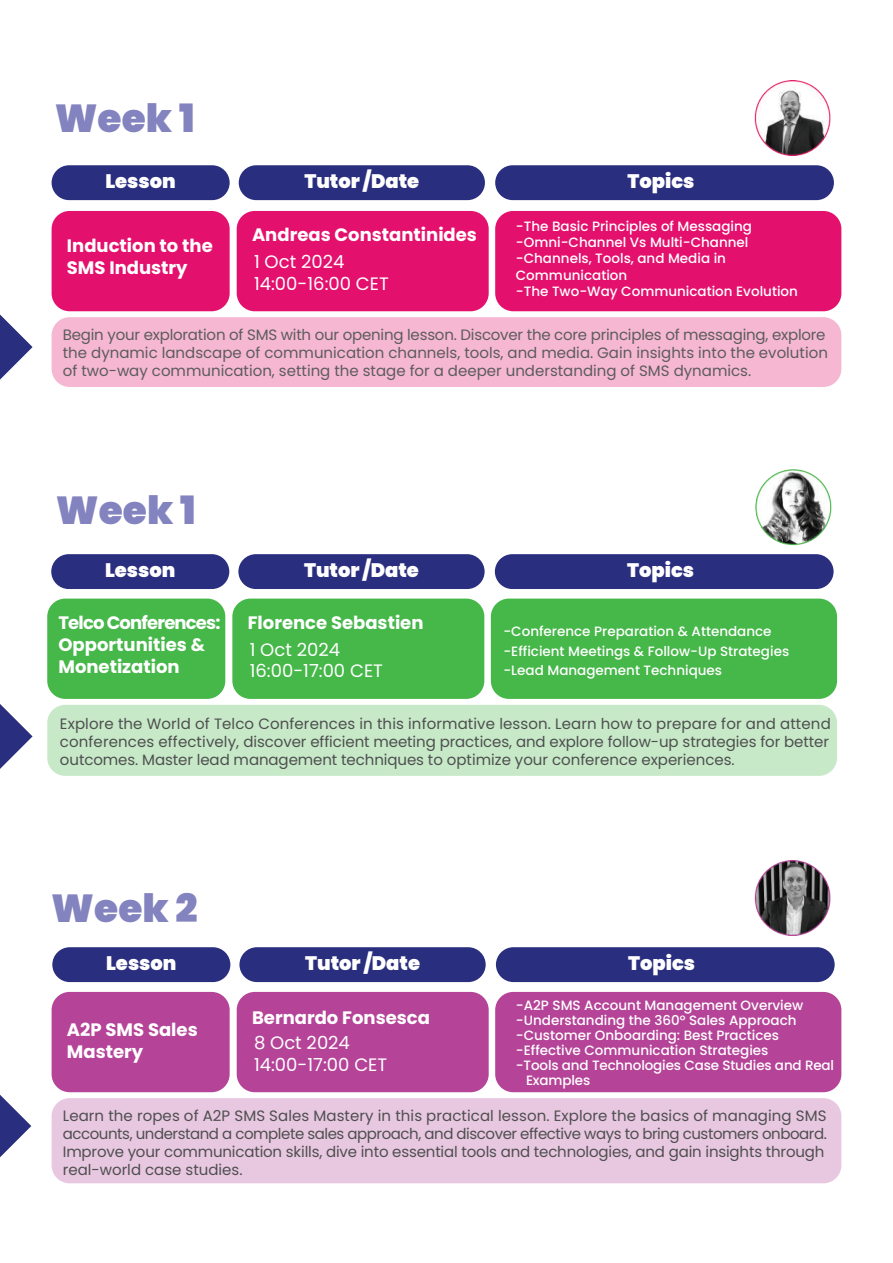
<style>
.page{position:relative;width:893px;height:1263px;background:#fff}
.page>*{position:absolute;margin:0;border:0;box-sizing:border-box;transform-origin:0 0}
.t1{font:900 39px "Poppins";color:#8383bf}
.t2{font:900 19.5px "Poppins";color:#fff}
.t3{font:700 18px/21.6px "Poppins";color:#fff}
.t4{font:18px/21.6px "Poppins";color:#fff}
.t5{font:15px/18px "Poppins";letter-spacing:-.005em;color:#4e4f4f}
.t6{font:15px/18px "Poppins";color:#5c5c5c}
.t7{font:500 13.5px/16.2px "Poppins";color:#fff}
</style>
<div class="page">
<img style="left:754px;top:80px;width:80px;height:98px">
<img style="left:754px;top:860px;width:77px;height:76px">
<div style="left:52px;top:211px;width:178px;height:100px;background:#e4106d;border-radius:18px"></div>
<div style="left:52px;top:317px;width:789px;height:70px;background:#f6b7d3;border-radius:18px"></div>
<div style="left:237px;top:211px;width:252px;height:100px;background:#e4106d;border-radius:18px"></div>
<div style="left:495px;top:211px;width:346px;height:100px;background:#e4106d;border-radius:18px"></div>
<div style="left:52px;top:165px;width:178px;height:35px;background:#2a2e7f;border-radius:17px"></div>
<div style="left:239px;top:165px;width:246px;height:35px;background:#2a2e7f;border-radius:17px"></div>
<div style="left:495px;top:165px;width:339px;height:35px;background:#2a2e7f;border-radius:17px"></div>
<svg style="left:0;top:314px;width:33px;height:66px"></svg>
<svg style="left:0;top:704px;width:33px;height:65px"></svg>
<svg style="left:0;top:1095px;width:31px;height:63px"></svg>
<div style="left:51px;top:554px;width:178px;height:35px;background:#2a2e7f;border-radius:17px"></div>
<div style="left:238px;top:554px;width:247px;height:35px;background:#2a2e7f;border-radius:17px"></div>
<div style="left:495px;top:554px;width:339px;height:35px;background:#2a2e7f;border-radius:17px"></div>
<div style="left:52px;top:947px;width:178px;height:35px;background:#2a2e7f;border-radius:17px"></div>
<div style="left:239px;top:947px;width:247px;height:35px;background:#2a2e7f;border-radius:17px"></div>
<div style="left:496px;top:947px;width:339px;height:35px;background:#2a2e7f;border-radius:17px"></div>
<div style="left:52px;top:992px;width:178px;height:100px;background:#b54499;border-radius:18px"></div>
<div style="left:52px;top:1098px;width:789px;height:85px;background:#e8c7e0;border-radius:18px"></div>
<div style="left:237px;top:992px;width:252px;height:100px;background:#b54499;border-radius:18px"></div>
<div style="left:495px;top:992px;width:346px;height:100px;background:#b54499;border-radius:18px"></div>
<div style="left:47px;top:599px;width:178px;height:100px;background:#46b749;border-radius:18px"></div>
<div style="left:47px;top:705px;width:790px;height:71px;background:#c7e9c8;border-radius:18px"></div>
<div style="left:232px;top:599px;width:252px;height:100px;background:#46b749;border-radius:18px"></div>
<div style="left:491px;top:599px;width:346px;height:100px;background:#46b749;border-radius:18px"></div>
<img style="left:611px;top:469px;width:223px;height:120px">
<h1 class="t1" style="left:55px;top:96px;width:141px">Week 1</h1>
<h2 class="t2" style="left:105px;top:170px;width:72px">Lesson</h2>
<h2 class="t2" style="left:304px;top:170px;width:116px">Tutor /Date</h2>
<h2 class="t2" style="left:627px;top:170px;width:69px">Topics</h2>
<p class="t7" style="left:516px;top:218px;width:284px">-The Basic Principles of Messaging -Omni-Channel Vs Multi-Channel -Channels, Tools, and Media in<br>Communication<br>-The Two-Way Communication Evolution</p>
<p class="t6" style="left:63px;top:325px;width:767px">Begin your exploration of SMS with our opening lesson. Discover the core principles of messaging, explore the dynamic landscape of communication channels, tools, and media. Gain insights into the evolution of two-way communication, setting the stage for a deeper understanding of SMS dynamics.</p>
<p class="t3" style="left:252px;top:224px;width:226px">Andreas Constantinides</p>
<p class="t4" style="left:254px;top:251px;width:136px">1 Oct 2024<br>14:00-16:00 CET</p>
<p class="t3" style="left:67px;top:235px;width:147px">Induction to the<br>SMS Industry</p>
<h1 class="t1" style="left:56px;top:487px;width:141px">Week 1</h1>
<h2 class="t2" style="left:105px;top:559px;width:72px">Lesson</h2>
<h2 class="t2" style="left:304px;top:559px;width:116px">Tutor /Date</h2>
<h2 class="t2" style="left:627px;top:559px;width:69px">Topics</h2>
<p class="t3" style="left:58px;top:612px;width:164px">Telco Conferences:<br>Opportunities &amp;<br>Monetization</p>
<p class="t3" style="left:248px;top:612px;width:177px">Florence Sebastien</p>
<p class="t7" style="left:503px;top:622px;width:287px;line-height:19.5px">-Conference Preparation &amp; Attendance -Efficient Meetings &amp; Follow-Up Strategies -Lead Management Techniques</p>
<p class="t5" style="left:60px;top:714px;width:772px">Explore the World of Telco Conferences in this informative lesson. Learn how to prepare for and attend conferences effectively, discover efficient meeting practices, and explore follow-up strategies for better outcomes. Master lead management techniques to optimize your conference experiences.</p>
<p class="t4" style="left:250px;top:639px;width:135px">1 Oct 2024<br>16:00-17:00 CET</p>
<h1 class="t1" style="left:51px;top:885px;width:148px">Week 2</h1>
<h2 class="t2" style="left:106px;top:952px;width:72px">Lesson</h2>
<h2 class="t2" style="left:305px;top:952px;width:116px">Tutor /Date</h2>
<h2 class="t2" style="left:628px;top:952px;width:69px">Topics</h2>
<p class="t7" style="left:516px;top:997px;width:289px">-A2P SMS Account Management Overview</p>
<p class="t7" style="left:516px;top:1012px;width:282px">-Understanding the 360° Sales Approach</p>
<p class="t7" style="left:516px;top:1027px;width:265px">-Customer Onboarding: Best Practices</p>
<p class="t7" style="left:516px;top:1042px;width:254px">-Effective Communication Strategies</p>
<p class="t7" style="left:516px;top:1057px;width:320px">-Tools and Technologies Case Studies and Real</p>
<p class="t7" style="left:526px;top:1072px;width:66px">Examples</p>
<p class="t5" style="left:63px;top:1106px;width:766px">Learn the ropes of A2P SMS Sales Mastery in this practical lesson. Explore the basics of managing SMS accounts, understand a complete sales approach, and discover effective ways to bring customers onboard.<br>Improve your communication skills, dive into essential tools and technologies, and gain insights through real-world case studies.</p>
<p class="t3" style="left:252px;top:1006px;width:179px">Bernardo Fonsesca</p>
<p class="t4" style="left:254px;top:1032px;width:135px">8 Oct 2024<br>14:00-17:00 CET</p>
<p class="t3" style="left:67px;top:1019px;width:132px">A2P SMS Sales<br>Mastery</p>
</div>
